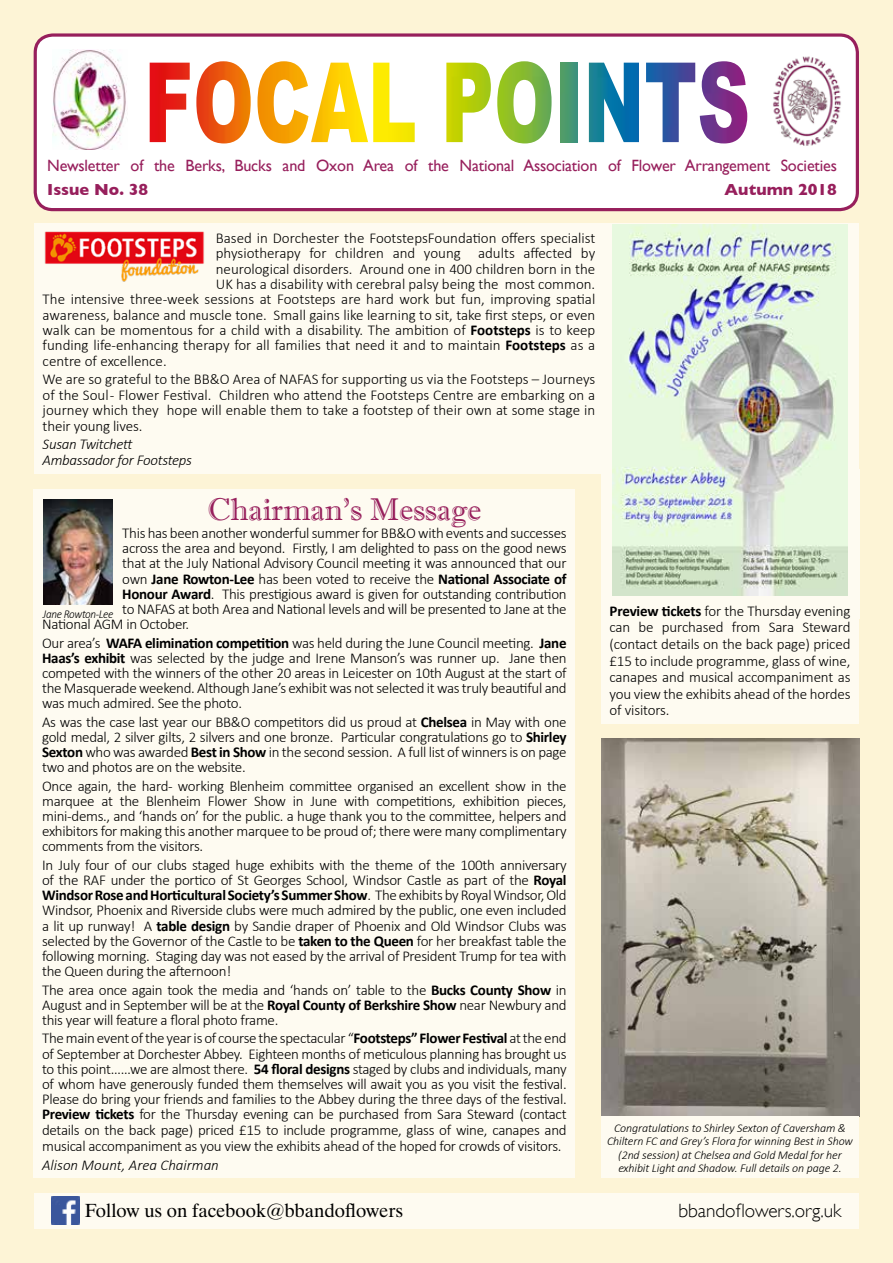
<style>
.page{position:relative;width:893px;height:1263px;background:#fdf4d6}
.page>*{position:absolute;margin:0;border:0;box-sizing:border-box;transform-origin:0 0}
.t1{font:31.5px "Imprint MT Shadow";color:#971f5c}
.t2{font:300 19.2px "Gill Sans";color:#000}
.t3{font:18.9px "Dutch 801 BT";color:#000}
.t4{font:16.35px "Gill Sans";letter-spacing:-.01em;color:#971f5c}
.t5{font:700 16.35px "Gill Sans";color:#971f5c}
.t6{font:300 15px/15.1px "Calibri";letter-spacing:-.02em;color:#000;text-align:justify}
.t7{font:300 15px "Calibri";color:#000}
.t8{font:700 15px "Calibri";letter-spacing:-.02em;color:#000}
.t9{font:italic 300 15px/15.3px "Calibri";letter-spacing:-.02em;color:#000}
.t10{font:italic 300 15px "Calibri";color:#000}
.t11{font:italic 300 12px/13.5px "Calibri";letter-spacing:-.01em;color:#000;text-align:center}
.t12{font:italic 300 12px "Calibri";letter-spacing:-.03em;color:#000;scale:.93 1}
.s1{font-weight:700}
.s2{font-weight:300}
</style>
<div class="page">
<div style="left:601px;top:469px;width:259px;height:150px;background:#fefbf1"></div>
<div style="left:35px;top:35px;width:822px;height:175px;background:#fff;border-radius:18px"></div>
<div style="left:34px;top:33px;width:825px;height:178px;border:3px solid #971f5c;border-radius:18px"></div>
<img style="left:150px;top:63px;width:40px;height:79px">
<img style="left:196px;top:61px;width:55px;height:82px">
<img style="left:257px;top:61px;width:51px;height:82px">
<img style="left:311px;top:63px;width:57px;height:79px">
<img style="left:373px;top:63px;width:42px;height:79px">
<img style="left:446px;top:63px;width:45px;height:79px">
<img style="left:497px;top:61px;width:55px;height:82px">
<img style="left:561px;top:63px;width:16px;height:79px">
<img style="left:589px;top:63px;width:50px;height:79px">
<img style="left:646px;top:63px;width:49px;height:79px">
<img style="left:700px;top:61px;width:47px;height:82px">
<div style="left:34px;top:1193px;width:825px;height:36px;background:#fefbf1"></div>
<img style="left:52px;top:1197px;width:28px;height:28px">
<img style="left:53px;top:49px;width:74px;height:101px">
<img style="left:773px;top:56px;width:68px;height:90px">
<img style="left:601px;top:738px;width:259px;height:379px">
<div style="left:601px;top:1117px;width:258px;height:61px;background:#fefbf1"></div>
<div style="left:34px;top:223px;width:825px;height:251px;background:#fefbf1"></div>
<img style="left:612px;top:225px;width:236px;height:371px">
<img style="left:44px;top:231px;width:160px;height:51px">
<div style="left:34px;top:489px;width:541px;height:689px;background:#fefbf1"></div>
<img style="left:43px;top:500px;width:70px;height:104px">
<div style="left:601px;top:596px;width:258px;height:128px;background:#fefbf1"></div>
<p class="t4" style="left:47px;top:156px;width:791px">Newsletter of the Berks, Bucks and Oxon Area of the National Association of Flower Arrangement Societies</p>
<p class="t5" style="left:47px;top:180px;width:102px">Issue No. 38</p>
<p class="t5" style="left:724px;top:180px;width:114px">Autumn 2018</p>
<p class="t7" style="left:216px;top:229px;width:381px">Based in Dorchester the FootstepsFoundation offers specialist</p>
<p class="t7" style="left:216px;top:244px;width:381px">physiotherapy for children and young adults affected by</p>
<p class="t7" style="left:216px;top:259px;width:381px">neurological disorders. Around one in 400 children born in the</p>
<p class="t7" style="left:216px;top:275px;width:381px">UK has a disability with cerebral palsy being the most common.</p>
<p class="t7" style="left:43px;top:290px;width:554px">The intensive three-week sessions at Footsteps are hard work but fun, improving spatial</p>
<p class="t7" style="left:43px;top:305px;width:554px">awareness, balance and muscle tone. Small gains like learning to sit, take first steps, or even</p>
<p class="t7" style="left:43px;top:321px;width:554px">walk can be momentous for a child with a disability. The ambition of <span class="s1">Footsteps</span> is to keep</p>
<p class="t7" style="left:43px;top:336px;width:554px">funding life-enhancing therapy for all families that need it and to maintain <span class="s1">Footsteps</span> as a</p>
<p class="t7" style="left:43px;top:352px;width:126px">centre of excellence.</p>
<p class="t6" style="left:43px;top:372px;width:554px">We are so grateful to the BB&amp;O Area of NAFAS for supporting us via the Footsteps – Journeys of the Soul - Flower Festival. Children who attend the Footsteps Centre are embarking on a journey which they hope will enable them to take a footstep of their own at some stage in their young lives.</p>
<p class="t9" style="left:43px;top:436px;width:151px">Susan Twitchett<br>Ambassador for Footsteps</p>
<h1 class="t1" style="left:208px;top:490px;width:275px">Chairman’s Message</h1>
<p class="t6" style="left:122px;top:525px;width:446px">This has been another wonderful summer for BB&amp;O with events and successes</p>
<p class="t6" style="left:122px;top:540px;width:446px">across the area and beyond. Firstly, I am delighted to pass on the good news</p>
<p class="t6" style="left:122px;top:556px;width:446px">that at the July National Advisory Council meeting it was announced that our</p>
<p class="t8" style="left:122px;top:569px;width:446px"><span class="s2">own</span> Jane Rowton-Lee <span class="s2">has been voted to receive the</span> National Associate of</p>
<p class="t6" style="left:122px;top:586px;width:446px"><span class="s1">Honour Award</span>. This prestigious award is given for outstanding contribution</p>
<p class="t6" style="left:122px;top:601px;width:446px">to NAFAS at both Area and National levels and will be presented to Jane at the</p>
<p class="t6" style="left:42px;top:616px;width:148px">National AGM in October.</p>
<p class="t6" style="left:42px;top:635px;width:526px">Our area’s <span class="s1">WAFA elimination competition</span> was held during the June Council meeting. <span class="s1">Jane Haas’s exhibit</span> was selected by the judge and Irene Manson’s was runner up. Jane then competed with the winners of the other 20 areas in Leicester on 10th August at the start of the Masquerade weekend. Although Jane’s exhibit was not selected it was truly beautiful and was much admired. See the photo.</p>
<p class="t6" style="left:42px;top:714px;width:526px">As was the case last year our BB&amp;O competitors did us proud at <span class="s1">Chelsea</span> in May with one gold medal, 2 silver gilts, 2 silvers and one bronze. Particular congratulations go to <span class="s1">Shirley Sexton</span> who was awarded <span class="s1">Best in Show</span> in the second session. A full list of winners is on page two and photos are on the website.</p>
<p class="t6" style="left:42px;top:778px;width:526px">Once again, the hard- working Blenheim committee organised an excellent show in the marquee at the Blenheim Flower Show in June with competitions, exhibition pieces, mini-dems., and ‘hands on’ for the public. a huge thank you to the committee, helpers and exhibitors for making this another marquee to be proud of; there were many complimentary comments from the visitors.</p>
<p class="t6" style="left:42px;top:857px;width:526px">In July four of our clubs staged huge exhibits with the theme of the 100th anniversary of the RAF under the portico of St Georges School, Windsor Castle as part of the <span class="s1">Royal Windsor Rose and Horticultural Society’s Summer Show</span>. The exhibits by Royal Windsor, Old Windsor, Phoenix and Riverside clubs were much admired by the public, one even included a lit up runway! A <span class="s1">table design</span> by Sandie draper of Phoenix and Old Windsor Clubs was selected by the Governor of the Castle to be <span class="s1">taken to the Queen</span> for her breakfast table the following morning. Staging day was not eased by the arrival of President Trump for tea with the Queen during the afternoon!</p>
<p class="t6" style="left:42px;top:982px;width:526px">The area once again took the media and ‘hands on’ table to the <span class="s1">Bucks County Show</span> in August and in September will be at the <span class="s1">Royal County of Berkshire Show</span> near Newbury and this year will feature a floral photo frame.</p>
<p class="t6" style="left:42px;top:1030px;width:526px">The main event of the year is of course the spectacular “<span class="s1">Footsteps” Flower Festival</span> at the end of September at Dorchester Abbey. Eighteen months of meticulous planning has brought us to this point……we are almost there. <span class="s1">54 floral designs</span> staged by clubs and individuals, many of whom have generously funded them themselves will await you as you visit the festival.<br>Please do bring your friends and families to the Abbey during the three days of the festival.<br><span class="s1">Preview tickets</span> for the Thursday evening can be purchased from Sara Steward (contact details on the back page) priced £15 to include programme, glass of wine, canapes and musical accompaniment as you view the exhibits ahead of the hoped for crowds of visitors.</p>
<p class="t10" style="left:42px;top:1155px;width:178px">Alison Mount, Area Chairman</p>
<p class="t12" style="left:43px;top:607px;width:77px">Jane Rowton-Lee</p>
<p class="t6" style="left:609px;top:602px;width:243px;line-height:16.5px"><span class="s1">Preview tickets</span> for the Thursday evening can be purchased from Sara Steward (contact details on the back page) priced £15 to include programme, glass of wine, canapes and musical accompaniment as you view the exhibits ahead of the hordes of visitors.</p>
<p class="t11" style="left:607px;top:1121px;width:247px">Congratulations to Shirley Sexton of Caversham &amp; Chiltern FC and Grey’s Flora for winning Best in Show (2nd session) at Chelsea and Gold Medal for her exhibit Light and Shadow. Full details on page 2.</p>
<p class="t3" style="left:85px;top:1199px;width:320px">Follow us on facebook@bbandoflowers</p>
<p class="t2" style="left:678px;top:1200px;width:164px">bbandoflowers.org.uk</p>
</div>
